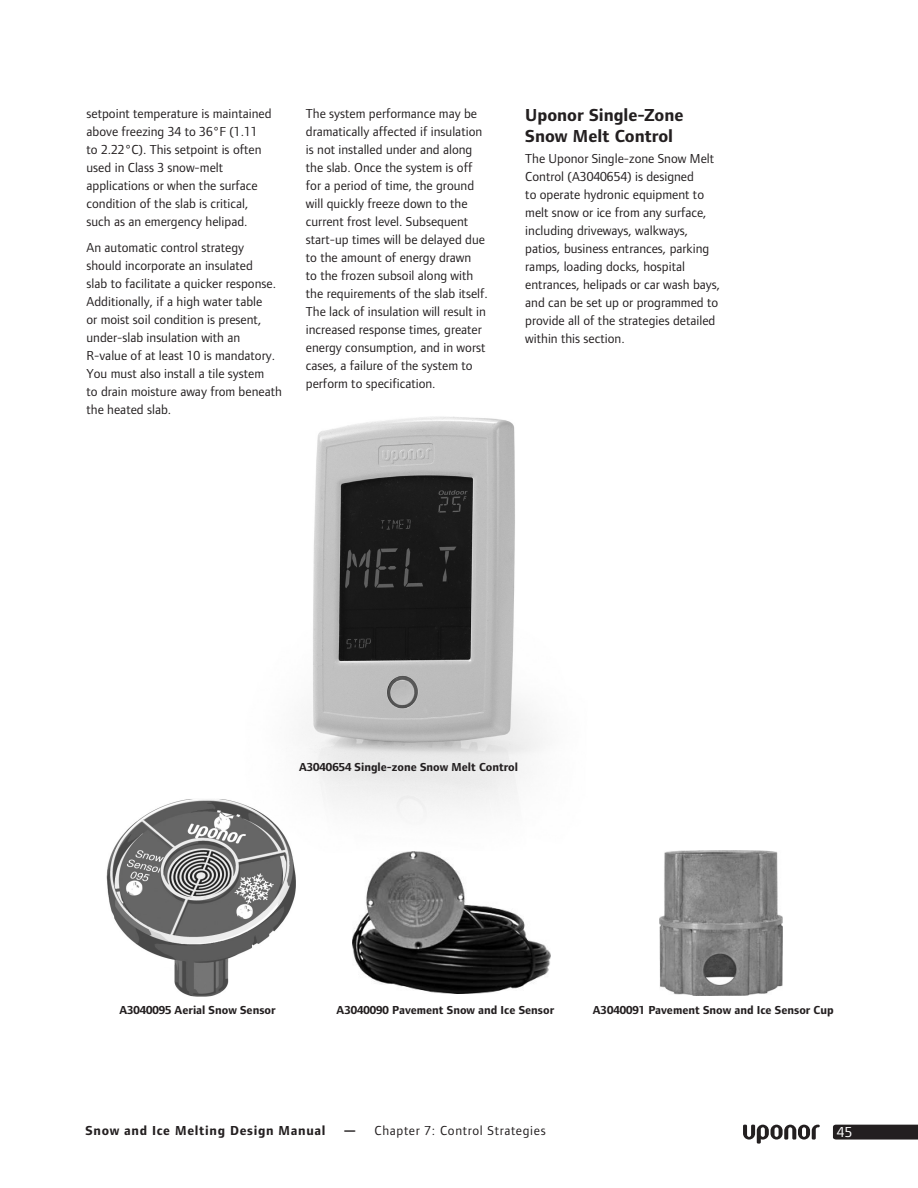
<style>
.page{position:relative;width:918px;height:1188px;background:#fff}
.page>*{position:absolute;margin:0;border:0;box-sizing:border-box;transform-origin:0 0}
.Subhead_-_12_14{font:700 18px/21px "Foundry Form Sans";color:#231f20}
.t1{font:15px "Foundry Form Sans";color:#fff}
.Body_9_12{font:13.5px/18px "Foundry Form Sans";color:#231f20}
.t2{font:700 13.5px "Foundry Form Sans";letter-spacing:.05em;color:#231f20}
.Body_9_12-2{font:13.5px "Foundry Form Sans";letter-spacing:.05em;color:#231f20}
.Figure_8_9{font:700 12px "Foundry Form Sans";color:#231f20}
.s1{font-weight:700}
</style>
<div class="page">
<img style="left:302px;top:416px;width:241px;height:400px">
<img style="left:106px;top:799px;width:190px;height:198px">
<img style="left:353px;top:851px;width:198px;height:143px">
<img style="left:660px;top:850px;width:122px;height:146px">
<svg style="left:743px;top:1125px;width:77px;height:19px"></svg>
<svg style="left:833px;top:1125px;width:85px;height:15px"></svg>
<p class="Body_9_12" style="left:87px;top:105px;width:187px">setpoint temperature is maintained above freezing 34 to 36°F (1.11 to 2.22°C). This setpoint is often used in Class 3 snow-melt applications or when the surface condition of the slab is critical, such as an emergency helipad.</p>
<p class="Body_9_12" style="left:87px;top:238px;width:197px">An automatic control strategy should incorporate an insulated<br>slab to facilitate a quicker response.<br>Additionally, if a high water table<br>or moist soil condition is present, under-slab insulation with an<br>R-value of at least 10 is mandatory.<br>You must also install a tile system<br>to drain moisture away from beneath the heated slab.</p>
<p class="Body_9_12" style="left:306px;top:105px;width:182px">The system performance may be dramatically affected if insulation is not installed under and along the slab. Once the system is off for a period of time, the ground will quickly freeze down to the current frost level. Subsequent start-up times will be delayed due to the amount of energy drawn<br>to the frozen subsoil along with the requirements of the slab itself.<br>The lack of insulation will result in increased response times, greater energy consumption, and in worst cases, a failure of the system to perform to specification.</p>
<p class="Subhead_-_12_14" style="left:525px;top:104px;width:160px">Uponor Single-Zone<br>Snow Melt Control</p>
<p class="Body_9_12" style="left:525px;top:149px;width:196px">The Uponor Single-zone Snow Melt Control (A3040654) is designed<br>to operate hydronic equipment to melt snow or ice from any surface, including driveways, walkways, patios, business entrances, parking ramps, loading docks, hospital entrances, helipads or car wash bays, and can be set up or programmed to provide all of the strategies detailed within this section.</p>
<p class="Figure_8_9" style="left:299px;top:761px;width:220px">A3040654 Single-zone Snow Melt Control</p>
<p class="Figure_8_9" style="left:119px;top:1003px;width:158px">A3040095 Aerial Snow Sensor</p>
<p class="Figure_8_9" style="left:337px;top:1003px;width:219px">A3040090 Pavement Snow and Ice Sensor</p>
<p class="Figure_8_9" style="left:593px;top:1003px;width:242px">A3040091 Pavement Snow and Ice Sensor Cup</p>
<p class="t2" style="left:85px;top:1123px;width:242px">Snow and Ice Melting Design Manual</p>
<p class="Body_9_12-2" style="left:343px;top:1123px;width:204px"><span class="s1">—</span> Chapter 7: Control Strategies</p>
<p class="t1" style="left:837px;top:1124px;width:17px">45</p>
</div>
